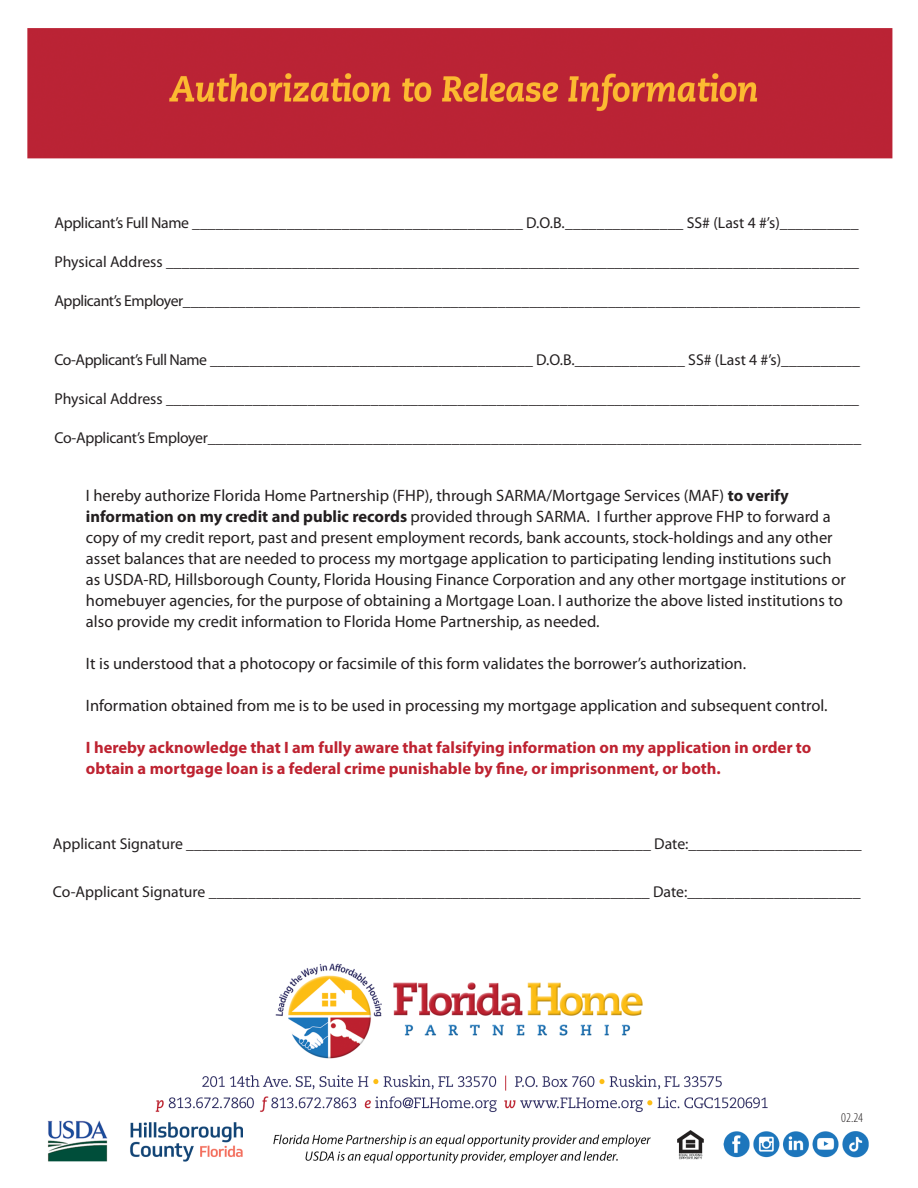
<style>
.page{position:relative;width:918px;height:1188px;background:#fff}
.page>*{position:absolute;margin:0;border:0;box-sizing:border-box;transform-origin:0 0}
.t1{font:16.5px/21px "Myriad Pro";color:#231f20}
.t2{font:700 16.5px "Myriad Pro";color:#be2331}
.t3{font:15.75px "Myriad Pro";letter-spacing:-.01em;color:#231f20}
.t4{font:15.75px "Myriad Pro";letter-spacing:-.03em;color:#231f20}
.t5{font:300 condensed 13.5px "Myriad Pro";color:#231f20}
.s1{font-weight:700}
</style>
<div class="page">
<img style="left:27px;top:28px;width:866px;height:1136px">
<p class="t3" style="left:54px;top:213px;width:806px">Applicant’s Full Name __________________________________________ D.O.B._______________ SS# (Last 4 #’s)__________</p>
<p class="t3" style="left:54px;top:252px;width:806px">Physical Address ________________________________________________________________________________________</p>
<p class="t4" style="left:54px;top:291px;width:807px">Applicant’s Employer______________________________________________________________________________________</p>
<p class="t4" style="left:54px;top:350px;width:807px">Co-Applicant’s Full Name _________________________________________ D.O.B.______________ SS# (Last 4 #’s)__________</p>
<p class="t3" style="left:54px;top:389px;width:806px">Physical Address ________________________________________________________________________________________</p>
<p class="t3" style="left:54px;top:428px;width:808px">Co-Applicant’s Employer___________________________________________________________________________________</p>
<p class="t1" style="left:86px;top:484px;width:704px">I hereby authorize Florida Home Partnership (FHP), through SARMA/Mortgage Services (MAF) <span class="s1">to verify</span></p>
<p class="t1" style="left:86px;top:505px;width:761px"><span class="s1">information on my credit and public records</span> provided through SARMA. I further approve FHP to forward a copy of my credit report, past and present employment records, bank accounts, stock-holdings and any other asset balances that are needed to process my mortgage application to participating lending institutions such as USDA-RD, Hillsborough County, Florida Housing Finance Corporation and any other mortgage institutions or homebuyer agencies, for the purpose of obtaining a Mortgage Loan. I authorize the above listed institutions to also provide my credit information to Florida Home Partnership, as needed.</p>
<p class="t1" style="left:86px;top:652px;width:662px">It is understood that a photocopy or facsimile of this form validates the borrower’s authorization.</p>
<p class="t1" style="left:86px;top:694px;width:743px">Information obtained from me is to be used in processing my mortgage application and subsequent control.</p>
<p class="t2" style="left:86px;top:738px;width:727px">I hereby acknowledge that I am fully aware that falsifying information on my application in order to</p>
<p class="t2" style="left:86px;top:759px;width:636px">obtain a mortgage loan is a federal crime punishable by fine, or imprisonment, or both.</p>
<p class="t3" style="left:53px;top:834px;width:810px">Applicant Signature ___________________________________________________________ Date:______________________</p>
<p class="t3" style="left:53px;top:882px;width:809px">Co-Applicant Signature ________________________________________________________ Date:______________________</p>
<p class="t5" style="left:841px;top:1110px;width:23px">02.24</p>
</div>
